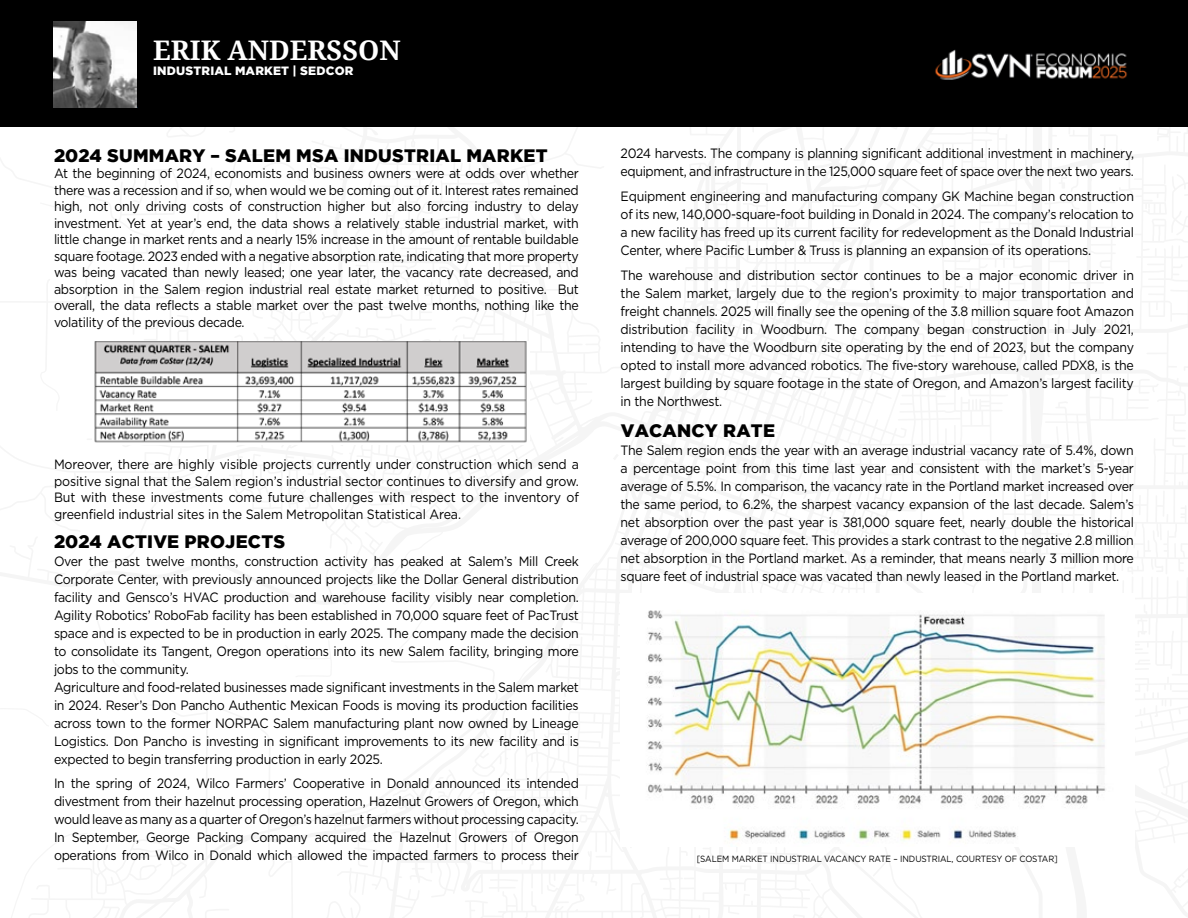
<style>
.page{position:relative;width:1188px;height:918px;background:#fff}
.page>*{position:absolute;margin:0;border:0;box-sizing:border-box;transform-origin:0 0}
.t1{font:700 27px "Noto Serif";color:#fff}
.t2{font:900 18px "Gotham";letter-spacing:.015em;color:#000}
.t3{font:13.5px/18px "Gotham";letter-spacing:-.025em;color:#000;text-align:justify;scale:.92 1}
.t4{font:900 12px "Gotham";letter-spacing:.015em;color:#fff}
.t5{font:9px "Gotham";letter-spacing:-.01em;color:#000;scale:.92 1}
</style>
<div class="page">
<div style="left:0;top:0;width:1188px;height:127px;background:#000"></div>
<img style="left:53px;top:22px;width:83px;height:85px">
<img style="left:94px;top:341px;width:433px;height:102px">
<img style="left:647px;top:610px;width:459px;height:231px">
<img style="left:935px;top:49px;width:193px;height:31px">
<h1 class="t1" style="left:153px;top:31px;width:249px">ERIK ANDERSSON</h1>
<p class="t4" style="left:153px;top:63px;width:202px">INDUSTRIAL MARKET | SEDCOR</p>
<h2 class="t2" style="left:54px;top:145px;width:495px">2024 SUMMARY – SALEM MSA INDUSTRIAL MARKET</h2>
<p class="t3" style="left:54px;top:165px;width:572px;line-height:16.5px">At the beginning of 2024, economists and business owners were at odds over whether there was a recession and if so, when would we be coming out of it. Interest rates remained high, not only driving costs of construction higher but also forcing industry to delay investment. Yet at year’s end, the data shows a relatively stable industrial market, with little change in market rents and a nearly 15% increase in the amount of rentable buildable square footage. 2023 ended with a negative absorption rate, indicating that more property was being vacated than newly leased; one year later, the vacancy rate decreased, and absorption in the Salem region industrial real estate market returned to positive. But overall, the data reflects a stable market over the past twelve months, nothing like the volatility of the previous decade.</p>
<p class="t3" style="left:54px;top:456px;width:572px;line-height:16.5px">Moreover, there are highly visible projects currently under construction which send a positive signal that the Salem region’s industrial sector continues to diversify and grow.<br>But with these investments come future challenges with respect to the inventory of greenfield industrial sites in the Salem Metropolitan Statistical Area.</p>
<h2 class="t2" style="left:54px;top:531px;width:233px">2024 ACTIVE PROJECTS</h2>
<p class="t3" style="left:54px;top:552px;width:572px;text-align:left">Over the past twelve months, construction activity has peaked at Salem’s Mill Creek Corporate Center, with previously announced projects like the Dollar General distribution facility and Gensco’s HVAC production and warehouse facility visibly near completion.<br>Agility Robotics’ RoboFab facility has been established in 70,000 square feet of PacTrust space and is expected to be in production in early 2025. The company made the decision to consolidate its Tangent, Oregon operations into its new Salem facility, bringing more jobs to the community.<br>Agriculture and food-related businesses made significant investments in the Salem market in 2024. Reser’s Don Pancho Authentic Mexican Foods is moving its production facilities across town to the former NORPAC Salem manufacturing plant now owned by Lineage Logistics. Don Pancho is investing in significant improvements to its new facility and is expected to begin transferring production in early 2025.</p>
<p class="t3" style="left:54px;top:774px;width:572px">In the spring of 2024, Wilco Farmers’ Cooperative in Donald announced its intended divestment from their hazelnut processing operation, Hazelnut Growers of Oregon, which would leave as many as a quarter of Oregon’s hazelnut farmers without processing capacity.<br>In September, George Packing Company acquired the Hazelnut Growers of Oregon operations from Wilco in Donald which allowed the impacted farmers to process their</p>
<p class="t3" style="left:621px;top:144px;width:560px">2024 harvests. The company is planning significant additional investment in machinery, equipment, and infrastructure in the 125,000 square feet of space over the next two years.</p>
<p class="t3" style="left:621px;top:187px;width:560px">Equipment engineering and manufacturing company GK Machine began construction of its new, 140,000-square-foot building in Donald in 2024. The company’s relocation to a new facility has freed up its current facility for redevelopment as the Donald Industrial Center, where Pacific Lumber &amp; Truss is planning an expansion of its operations.</p>
<p class="t3" style="left:621px;top:266px;width:560px">The warehouse and distribution sector continues to be a major economic driver in the Salem market, largely due to the region’s proximity to major transportation and freight channels. 2025 will finally see the opening of the 3.8 million square foot Amazon distribution facility in Woodburn. The company began construction in July 2021, intending to have the Woodburn site operating by the end of 2023, but the company opted to install more advanced robotics. The five-story warehouse, called PDX8, is the largest building by square footage in the state of Oregon, and Amazon’s largest facility in the Northwest.</p>
<h2 class="t2" style="left:621px;top:421px;width:156px">VACANCY RATE</h2>
<p class="t3" style="left:621px;top:441px;width:560px">The Salem region ends the year with an average industrial vacancy rate of 5.4%, down a percentage point from this time last year and consistent with the market’s 5-year average of 5.5%. In comparison, the vacancy rate in the Portland market increased over the same period, to 6.2%, the sharpest vacancy expansion of the last decade. Salem’s net absorption over the past year is 381,000 square feet, nearly double the historical average of 200,000 square feet. This provides a stark contrast to the negative 2.8 million net absorption in the Portland market. As a reminder, that means nearly 3 million more square feet of industrial space was vacated than newly leased in the Portland market.</p>
<p class="t5" style="left:697px;top:854px;width:394px">[SALEM MARKET INDUSTRIAL VACANCY RATE – INDUSTRIAL, COURTESY OF COSTAR]</p>
</div>
